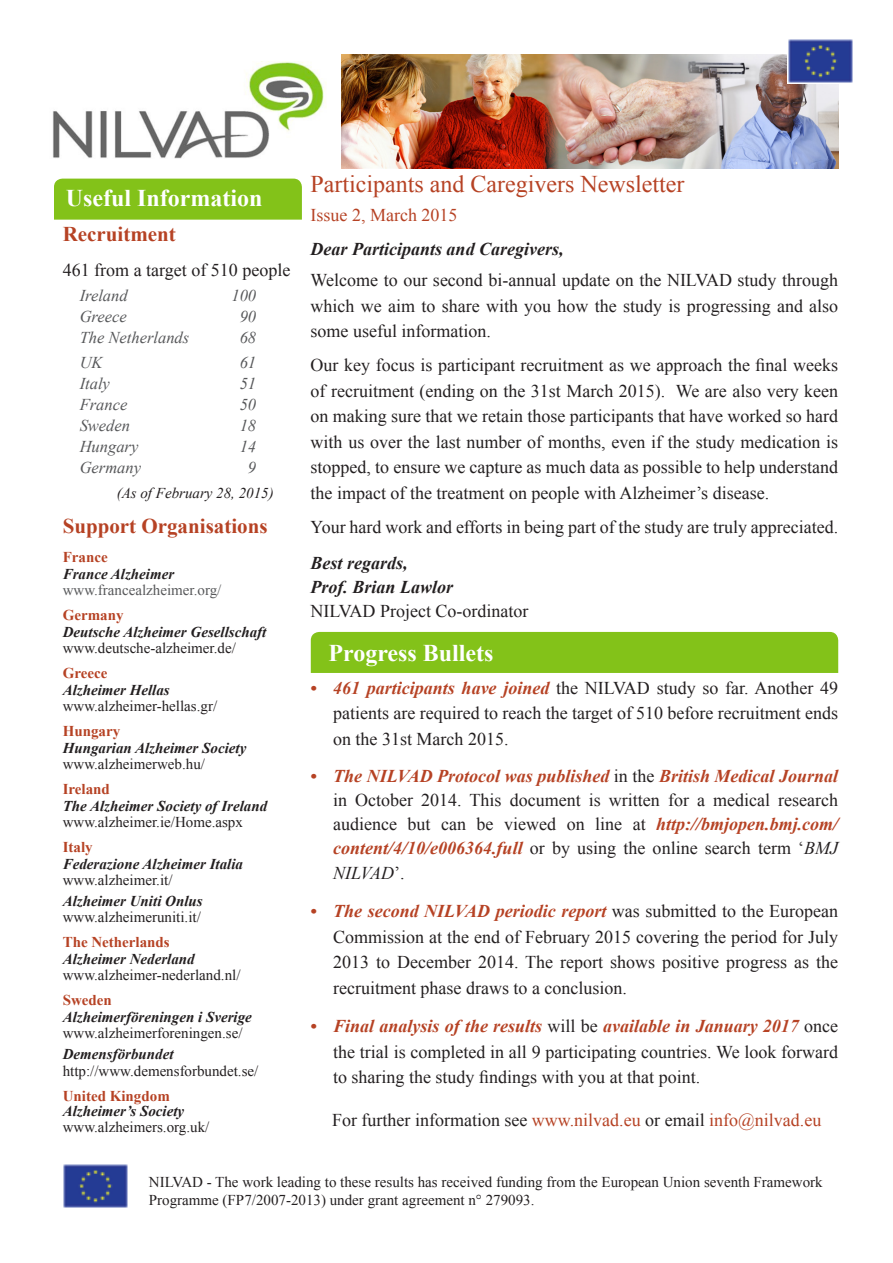
<style>
.page{position:relative;width:893px;height:1263px;background:#fff}
.page>*{position:absolute;margin:0;border:0;box-sizing:border-box;transform-origin:0 0}
.t1{font:24px "Times New Roman";color:#b64224}
.t2{font:700 24px "Times New Roman";color:#fff}
.t3{font:700 21px "Times New Roman";color:#b64224}
.t4{font:18px/25.5px "Times New Roman";color:#231f20;text-align:justify}
.t5{font:italic 700 18px "Times New Roman";color:#231f20}
.t6{font:18px "Times New Roman";color:#b64224}
.t7{font:italic 16.5px "Times New Roman";color:#57585a}
.t8{font:15px/18px "Times New Roman";color:#231f20}
.t9{font:italic 700 15px "Times New Roman";color:#231f20}
.t10{font:700 15px "Times New Roman";color:#b64224}
.t11{font:15px "Times New Roman";color:#57585a}
.t12{font:italic 15px "Times New Roman";color:#231f20}
.s1{font-weight:700;font-style:italic;color:#b64224}
.s2{font-style:italic}
.s3{color:#b64224}
</style>
<div class="page">
<div style="left:311px;top:632px;width:527px;height:41px;background:#83c219"></div>
<div style="left:54px;top:179px;width:248px;height:41px;background:#83c219"></div>
<img style="left:342px;top:54px;width:496px;height:115px">
<img style="left:53px;top:61px;width:273px;height:98px">
<img style="left:788px;top:39px;width:65px;height:45px">
<img style="left:63px;top:1164px;width:65px;height:44px">
<p class="t2" style="left:66px;top:181px;width:198px">Useful Information</p>
<p class="t3" style="left:63px;top:219px;width:115px">Recruitment</p>
<p class="t4" style="left:63px;top:257px;width:229px">461 from a target of 510 people</p>
<p class="t7" style="left:80px;top:284px;width:49px">Ireland</p>
<p class="t7" style="left:231px;top:284px;width:26px">100</p>
<p class="t7" style="left:80px;top:305px;width:49px">Greece</p>
<p class="t7" style="left:240px;top:305px;width:18px">90</p>
<p class="t7" style="left:80px;top:326px;width:111px">The Netherlands</p>
<p class="t7" style="left:240px;top:326px;width:18px">68</p>
<p class="t7" style="left:80px;top:352px;width:24px">UK</p>
<p class="t7" style="left:240px;top:352px;width:18px">61</p>
<p class="t7" style="left:80px;top:373px;width:32px">Italy</p>
<p class="t7" style="left:240px;top:373px;width:18px">51</p>
<p class="t7" style="left:80px;top:394px;width:49px">France</p>
<p class="t7" style="left:240px;top:394px;width:18px">50</p>
<p class="t7" style="left:80px;top:415px;width:52px">Sweden</p>
<p class="t7" style="left:240px;top:415px;width:18px">18</p>
<p class="t7" style="left:80px;top:436px;width:60px">Hungary</p>
<p class="t7" style="left:240px;top:436px;width:18px">14</p>
<p class="t7" style="left:80px;top:457px;width:63px">Germany</p>
<p class="t7" style="left:248px;top:457px;width:10px">9</p>
<p class="t12" style="left:117px;top:482px;width:159px">(As of February 28, 2015)</p>
<p class="t3" style="left:63px;top:511px;width:206px">Support Organisations</p>
<p class="t10" style="left:63px;top:547px;width:46px">France</p>
<p class="t9" style="left:63px;top:563px;width:113px">France Alzheimer</p>
<p class="t11" style="left:63px;top:580px;width:160px">www.francealzheimer.org/</p>
<p class="t10" style="left:63px;top:605px;width:62px">Germany</p>
<p class="t9" style="left:63px;top:621px;width:205px">Deutsche Alzheimer Gesellschaft</p>
<p class="t8" style="left:63px;top:639px;width:175px">www.deutsche-alzheimer.de/</p>
<p class="t10" style="left:63px;top:663px;width:46px">Greece</p>
<p class="t9" style="left:63px;top:679px;width:109px">Alzheimer Hellas</p>
<p class="t8" style="left:63px;top:697px;width:156px">www.alzheimer-hellas.gr/</p>
<p class="t10" style="left:63px;top:721px;width:59px">Hungary</p>
<p class="t9" style="left:63px;top:737px;width:185px">Hungarian Alzheimer Society</p>
<p class="t8" style="left:63px;top:755px;width:144px">www.alzheimerweb.hu/</p>
<p class="t10" style="left:63px;top:779px;width:49px">Ireland</p>
<p class="t9" style="left:63px;top:795px;width:206px">The Alzheimer Society of Ireland</p>
<p class="t8" style="left:63px;top:813px;width:182px">www.alzheimer.ie/Home.aspx</p>
<p class="t10" style="left:63px;top:837px;width:31px">Italy</p>
<p class="t9" style="left:63px;top:853px;width:182px">Federazione Alzheimer Italia</p>
<p class="t8" style="left:63px;top:871px;width:111px">www.alzheimer.it/</p>
<p class="t9" style="left:63px;top:890px;width:142px">Alzheimer Uniti Onlus</p>
<p class="t8" style="left:63px;top:908px;width:140px">www.alzheimeruniti.it/</p>
<p class="t10" style="left:63px;top:932px;width:109px">The Netherlands</p>
<p class="t9" style="left:63px;top:948px;width:134px">Alzheimer Nederland</p>
<p class="t8" style="left:63px;top:966px;width:179px">www.alzheimer-nederland.nl/</p>
<p class="t10" style="left:63px;top:990px;width:51px">Sweden</p>
<p class="t9" style="left:63px;top:1006px;width:191px">Alzheimerföreningen i Sverige</p>
<p class="t8" style="left:63px;top:1024px;width:181px">www.alzheimerforeningen.se/</p>
<p class="t9" style="left:63px;top:1043px;width:112px">Demensförbundet</p>
<p class="t8" style="left:63px;top:1061px;width:197px">http://www.demensforbundet.se/</p>
<p class="t10" style="left:63px;top:1085px;width:109px">United Kingdom</p>
<p class="t9" style="left:63px;top:1100px;width:123px">Alzheimer’s Society</p>
<p class="t8" style="left:63px;top:1118px;width:148px">www.alzheimers.org.uk/</p>
<p class="t1" style="left:311px;top:168px;width:375px">Participants and Caregivers Newsletter</p>
<p class="t6" style="left:311px;top:202px;width:148px">Issue 2, March 2015</p>
<p class="t5" style="left:311px;top:236px;width:255px">Dear Participants and Caregivers,</p>
<p class="t4" style="left:311px;top:267px;width:529px">Welcome to our second bi-annual update on the NILVAD study through which we aim to share with you how the study is progressing and also some useful information.</p>
<p class="t4" style="left:311px;top:352px;width:529px">Our key focus is participant recruitment as we approach the final weeks of recruitment (ending on the 31st March 2015). We are also very keen on making sure that we retain those participants that have worked so hard with us over the last number of months, even if the study medication is stopped, to ensure we capture as much data as possible to help understand the impact of the treatment on people with Alzheimer’s disease.</p>
<p class="t4" style="left:311px;top:514px;width:529px">Your hard work and efforts in being part of the study are truly appreciated.</p>
<p class="t5" style="left:311px;top:550px;width:99px">Best regards,</p>
<p class="t5" style="left:311px;top:574px;width:144px">Prof. Brian Lawlor</p>
<p class="t4" style="left:311px;top:598px;width:219px">NILVAD Project Co-ordinator</p>
<p class="t2" style="left:328px;top:636px;width:167px">Progress Bullets</p>
<p class="t4" style="left:333px;top:675px;width:507px;text-indent:-22px"><span class="s1">• 461 participants have joined</span> the NILVAD study so far. Another 49 patients are required to reach the target of 510 before recruitment ends on the 31st March 2015.</p>
<p class="t4" style="left:333px;top:763px;width:507px;line-height:24.3px;text-indent:-22px"><span class="s1">• The NILVAD Protocol was published</span> in the <span class="s1">British Medical Journal </span>in October 2014. This document is written for a medical research audience but can be viewed on line at <span class="s1">http://bmjopen.bmj.com/ content/4/10/e006364.full</span> or by using the online search term ‘<span class="s2">BMJ NILVAD</span>’.</p>
<p class="t4" style="left:333px;top:898px;width:507px;text-indent:-22px"><span class="s1">• The second NILVAD periodic report</span> was submitted to the European Commission at the end of February 2015 covering the period for July 2013 to December 2014. The report shows positive progress as the recruitment phase draws to a conclusion.</p>
<p class="t4" style="left:333px;top:1013px;width:507px;text-indent:-22px"><span class="s1">• Final analysis of the results</span> will be <span class="s1">available in January 2017</span> once the trial is completed in all 9 participating countries. We look forward to sharing the study findings with you at that point.</p>
<p class="t4" style="left:332px;top:1107px;width:491px">For further information see <span class="s3">www.nilvad.eu</span> or email <span class="s3">info@nilvad.eu</span></p>
<p class="t8" style="left:149px;top:1173px;width:675px">NILVAD - The work leading to these results has received funding from the European Union seventh Framework<br>Programme (FP7/2007-2013) under grant agreement n° 279093.</p>
</div>
